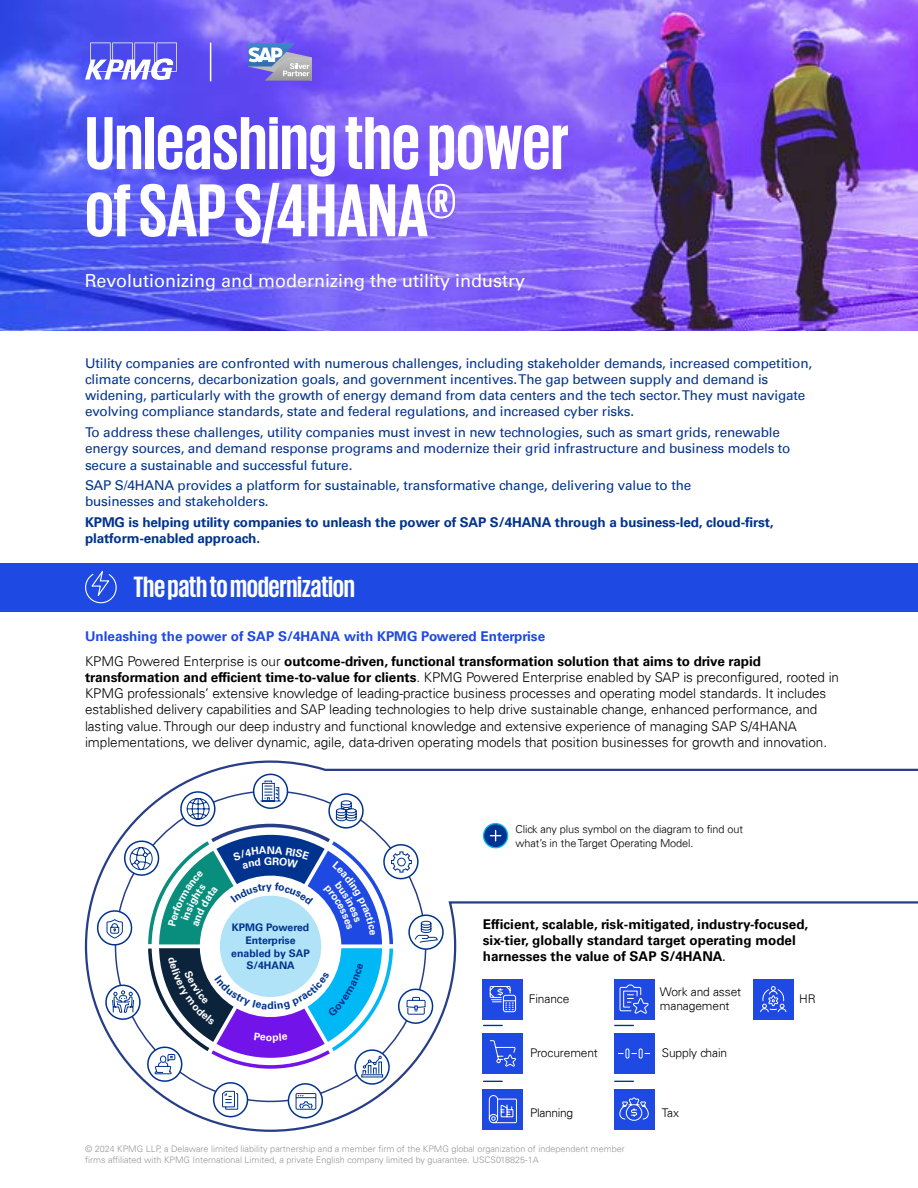
<style>
.page{position:relative;width:918px;height:1188px;background:#fff}
.page>*{position:absolute;margin:0;border:0;box-sizing:border-box;transform-origin:0 0}
.t1{font:700 76.65px/67.2px "KPMG";color:#fff}
.t2{font:700 30px "KPMG";letter-spacing:-.01em;color:#fff}
.t3{font:18px "Univers 55 Roman";color:#fff}
.t4{font:13.5px/16.2px "Univers 55 Roman";letter-spacing:-.01em;color:#00338d}
.t5{font:300 13.5px/16.2px "Univers 45";letter-spacing:-.005em;color:#000}
.t6{font:700 13.5px/16.2px "Univers 65";color:#000}
.t7{font:700 13.5px/16.2px "Univers";letter-spacing:-.01em;color:#00338d}
.t8{font:300 12px/13.6px "Univers 45";letter-spacing:-.01em;color:#000}
.t9{font:300 10.95px/13.6px "Univers 45";letter-spacing:-.01em;color:#000}
.t10{font:700 10.5px/12.6px "Univers 65";color:#00338d;text-align:center}
.t11{font:700 10.5px "Univers 65";color:#fff}
.t12{font:300 9px/10.8px "Univers 45";color:#989898}
.s1{color:#1e49e2}
.s2{font-family:"Univers 45";font-weight:300}
.s3{font-family:"Univers 65";font-weight:700}
.s4{font-size:10.95px}
</style>
<div class="page">
<svg style="left:84px;top:760px;width:834px;height:372px"></svg>
<svg style="left:409px;top:915px;width:34px;height:34px"></svg>
<div style="left:408px;top:914px;width:36px;height:36px;border:2px solid #00338d;border-radius:50%"></div>
<div style="left:0;top:563px;width:918px;height:48px;background:#1e49e2"></div>
<img style="left:0;top:0;width:918px;height:330px">
<svg style="left:85px;top:43px;width:92px;height:37px"></svg>
<svg style="left:85px;top:571px;width:32px;height:33px"></svg>
<svg style="left:484px;top:1081px;width:18px;height:1px"></svg>
<svg style="left:615px;top:1081px;width:18px;height:1px"></svg>
<div style="left:753px;top:979px;width:40px;height:40px;background:#1e49e2"></div>
<svg style="left:760px;top:986px;width:27px;height:27px"></svg>
<div style="left:483px;top:1089px;width:40px;height:40px;background:#1e49e2"></div>
<div style="left:614px;top:1089px;width:40px;height:40px;background:#1e49e2"></div>
<svg style="left:619px;top:1097px;width:30px;height:23px"></svg>
<svg style="left:489px;top:1095px;width:28px;height:28px"></svg>
<div style="left:483px;top:979px;width:40px;height:40px;background:#1e49e2"></div>
<svg style="left:489px;top:986px;width:27px;height:26px"></svg>
<div style="left:614px;top:1034px;width:40px;height:40px;background:#1e49e2"></div>
<div style="left:639px;top:1049px;width:4px;height:10px;border:1px solid #fff;border-radius:2px"></div>
<svg style="left:618px;top:1049px;width:19px;height:10px"></svg>
<div style="left:483px;top:1033px;width:40px;height:40px;background:#1e49e2"></div>
<svg style="left:489px;top:1040px;width:27px;height:27px"></svg>
<svg style="left:484px;top:1025px;width:18px;height:1px"></svg>
<svg style="left:615px;top:1025px;width:18px;height:1px"></svg>
<div style="left:614px;top:979px;width:40px;height:40px;background:#1e49e2"></div>
<svg style="left:619px;top:984px;width:30px;height:30px"></svg>
<hr style="left:210px;top:43px;width:1px;height:38px;background:#fff">
<div style="left:484px;top:824px;width:24px;height:24px;background:#00338d;border-radius:50%"></div>
<div style="left:483px;top:823px;width:25px;height:25px;border:1px solid #00b8f5;border-radius:50%"></div>
<svg style="left:490px;top:830px;width:11px;height:11px"></svg>
<svg style="left:248px;top:43px;width:64px;height:38px;background:#949bcf"></svg>
<svg style="left:96px;top:773px;width:342px;height:346px"></svg>
<h1 class="t1" style="left:85px;top:107px;width:486px">Unleashing the power of SAP S/4HANA®</h1>
<h3 class="t3" style="left:85px;top:270px;width:442px">Revolutionizing and modernizing the utility industry</h3>
<p class="t4" style="left:85px;top:355px;width:729px">Utility companies are confronted with numerous challenges, including stakeholder demands, increased competition, climate concerns, decarbonization goals, and government incentives. The gap between supply and demand is widening, particularly with the growth of energy demand from data centers and the tech sector. They must navigate evolving compliance standards, state and federal regulations, and increased cyber risks.</p>
<p class="t4" style="left:85px;top:424px;width:707px">To address these challenges, utility companies must invest in new technologies, such as smart grids, renewable energy sources, and demand response programs and modernize their grid infrastructure and business models to secure a sustainable and successful future.</p>
<p class="t4" style="left:85px;top:477px;width:608px">SAP S/4HANA provides a platform for sustainable, transformative change, delivering value to the businesses and stakeholders.</p>
<p class="t7" style="left:85px;top:514px;width:690px">KPMG is helping utility companies to unleash the power of SAP S/4HANA through a business-led, cloud-first, platform-enabled approach.</p>
<h2 class="t2" style="left:134px;top:572px;width:223px">The path to modernization</h2>
<p class="t6" style="left:85px;top:624px;width:677px;line-height:24.8px"><span class="s1">Unleashing the power of SAP S/4HANA with KPMG Powered Enterprise<br></span><span class="s2">KPMG Powered Enterprise is our</span> outcome-driven, functional transformation solution that aims to drive rapid</p>
<p class="t5" style="left:85px;top:669px;width:756px"><span class="s3">transformation and efficient time-to-value for clients</span>. KPMG Powered Enterprise enabled by SAP is preconfigured, rooted in KPMG professionals’ extensive knowledge of leading-practice business processes and operating model standards. It includes established delivery capabilities and SAP leading technologies to help drive sustainable change, enhanced performance, and lasting value. Through our deep industry and functional knowledge and extensive experience of managing SAP S/4HANA implementations, we deliver dynamic, agile, data-driven operating models that position businesses for growth and innovation.</p>
<p class="t11" style="left:267px;top:844px;width:10px">N</p>
<p class="t10" style="left:231px;top:921px;width:80px">KPMG Powered<br>Enterprise enabled by SAP<br>S/4HANA</p>
<p class="t9" style="left:516px;top:822px;width:229px">Click any plus symbol on the diagram to find out what’s in the Target Operating Model.</p>
<p class="t6" style="left:483px;top:916px;width:327px">Efficient, scalable, risk-mitigated, industry-focused, six-tier, globally standard target operating model harnesses the value of SAP S/4HANA<span class="s4">.</span></p>
<p class="t8" style="left:799px;top:992px;width:18px">HR</p>
<p class="t8" style="left:660px;top:985px;width:83px">Work and asset management</p>
<p class="t8" style="left:529px;top:992px;width:42px">Finance</p>
<p class="t8" style="left:530px;top:1046px;width:69px">Procurement</p>
<p class="t8" style="left:662px;top:1046px;width:67px">Supply chain</p>
<p class="t8" style="left:530px;top:1106px;width:45px">Planning</p>
<p class="t8" style="left:662px;top:1106px;width:19px">Tax</p>
<p class="t12" style="left:85px;top:1144px;width:541px">© 2024 KPMG LLP, a Delaware limited liability partnership and a member firm of the KPMG global organization of independent member firms affiliated with KPMG International Limited, a private English company limited by guarantee. USCS018825-1A</p>
</div>
